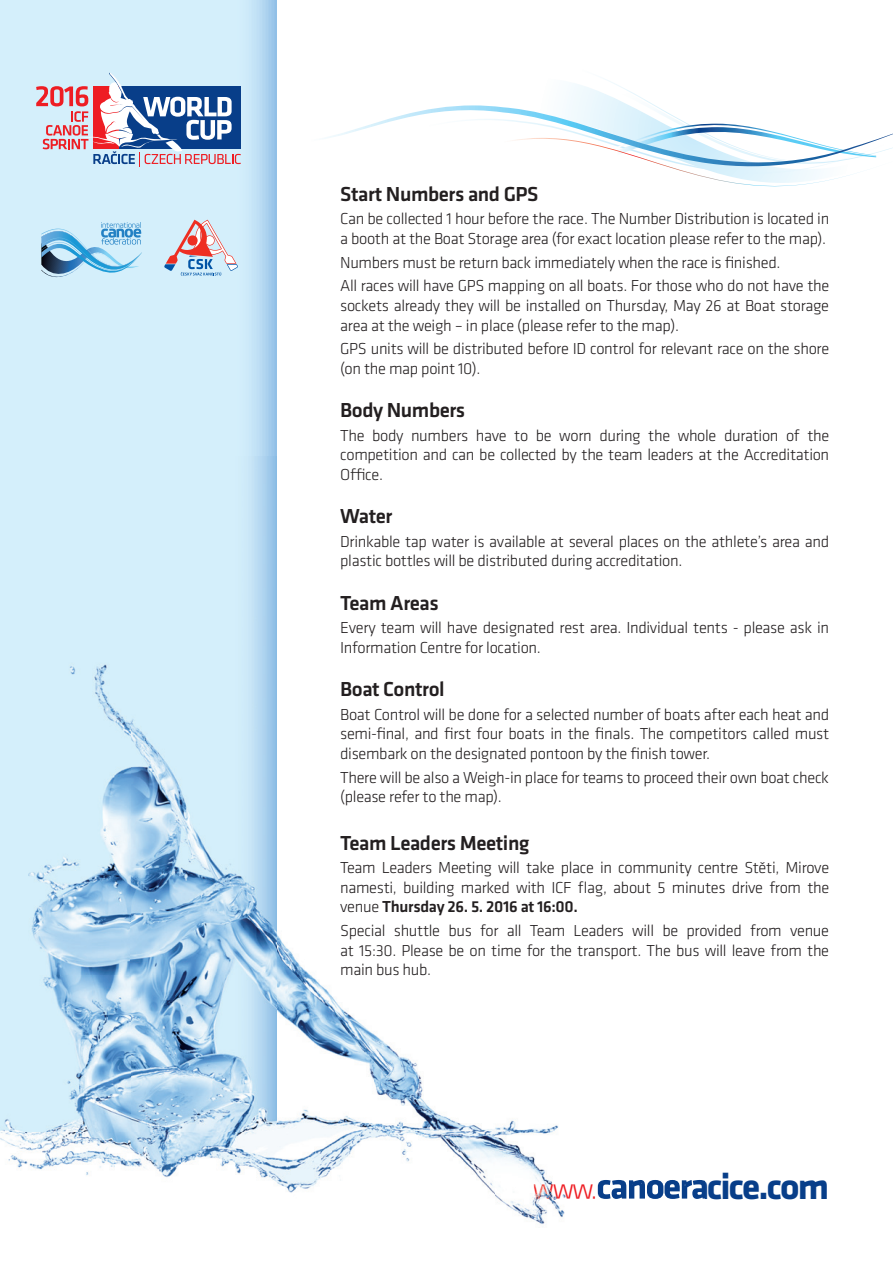
<style>
.page{position:relative;width:893px;height:1263px;background:#fff}
.page>*{position:absolute;margin:0;border:0;box-sizing:border-box;transform-origin:0 0}
.t1{font:700 37.5px "Klavika";letter-spacing:-.05em;color:#083e89}
.t2{font:500 21px "Klavika";letter-spacing:-.02em;color:#231f20}
.t3{font:300 16.5px/19.5px "Klavika";letter-spacing:-.02em;color:#231f20}
.s1{font-weight:500}
.s2{font-weight:300;font-size:30px;color:#ee1d23}
</style>
<div class="page">
<svg style="left:0;top:0;width:276px;height:456px;background:#ceeaf9"></svg>
<svg style="left:324px;top:78px;width:569px;height:109px"></svg>
<img style="left:276px;top:456px;width:39px;height:523px">
<img style="left:496px;top:1120px;width:69px;height:105px">
<img style="left:234px;top:979px;width:262px;height:218px">
<img style="left:0;top:1131px;width:234px;height:47px">
<img style="left:0;top:456px;width:276px;height:675px">
<img style="left:531px;top:1181px;width:34px;height:20px">
<img style="left:534px;top:1184px;width:32px;height:14px">
<img style="left:598px;top:1180px;width:107px;height:19px">
<svg style="left:41px;top:217px;width:101px;height:67px;background:#a2cde6"></svg>
<svg style="left:164px;top:220px;width:74px;height:55px;background:#cfc3ce"></svg>
<svg style="left:36px;top:72px;width:205px;height:95px;background:#a5a6c1"></svg>
<p class="t2" style="left:340px;top:186px;width:200px">Start Numbers and GPS</p>
<p class="t3" style="left:340px;top:211px;width:491px">Can be collected 1 hour before the race. The Number Distribution is located in a booth at the Boat Storage area (for exact location please refer to the map).</p>
<p class="t3" style="left:340px;top:252px;width:491px;line-height:23.7px">Numbers must be return back immediately when the race is finished.<br>All races will have GPS mapping on all boats. For those who do not have the</p>
<p class="t3" style="left:340px;top:297px;width:490px">sockets already they will be installed on Thursday, May 26 at Boat storage area at the weigh – in place (please refer to the map).</p>
<p class="t3" style="left:340px;top:340px;width:491px">GPS units will be distributed before ID control for relevant race on the shore (on the map point 10).</p>
<p class="t2" style="left:340px;top:403px;width:127px">Body Numbers</p>
<p class="t3" style="left:340px;top:427px;width:491px;text-align:justify">The body numbers have to be worn during the whole duration of the competition and can be collected by the team leaders at the Accreditation Office.</p>
<p class="t2" style="left:340px;top:509px;width:54px">Water</p>
<p class="t3" style="left:340px;top:533px;width:490px">Drinkable tap water is available at several places on the athlete’s area and plastic bottles will be distributed during accreditation.</p>
<p class="t2" style="left:340px;top:595px;width:100px">Team Areas</p>
<p class="t3" style="left:340px;top:619px;width:490px">Every team will have designated rest area. Individual tents - please ask in<br>Information Centre for location.</p>
<p class="t2" style="left:340px;top:682px;width:106px">Boat Control</p>
<p class="t3" style="left:340px;top:706px;width:491px;text-align:justify">Boat Control will be done for a selected number of boats after each heat and semi-final, and first four boats in the finals. The competitors called must disembark on the designated pontoon by the finish tower.</p>
<p class="t3" style="left:340px;top:769px;width:490px">There will be also a Weigh-in place for teams to proceed their own boat check (please refer to the map).</p>
<p class="t2" style="left:340px;top:835px;width:191px">Team Leaders Meeting</p>
<p class="t3" style="left:340px;top:859px;width:491px;text-align:justify">Team Leaders Meeting will take place in community centre Stěti, Mirove namesti, building marked with ICF flag, about 5 minutes drive from the venue <span class="s1">Thursday 26. 5. 2016 at 16:00.</span></p>
<p class="t3" style="left:340px;top:922px;width:490px;text-align:justify">Special shuttle bus for all Team Leaders will be provided from venue at 15:30. Please be on time for the transport. The bus will leave from the main bus hub.</p>
<h1 class="t1" style="left:533px;top:1172px;width:298px"><span class="s2">www.</span>canoeracice.com</h1>
</div>
